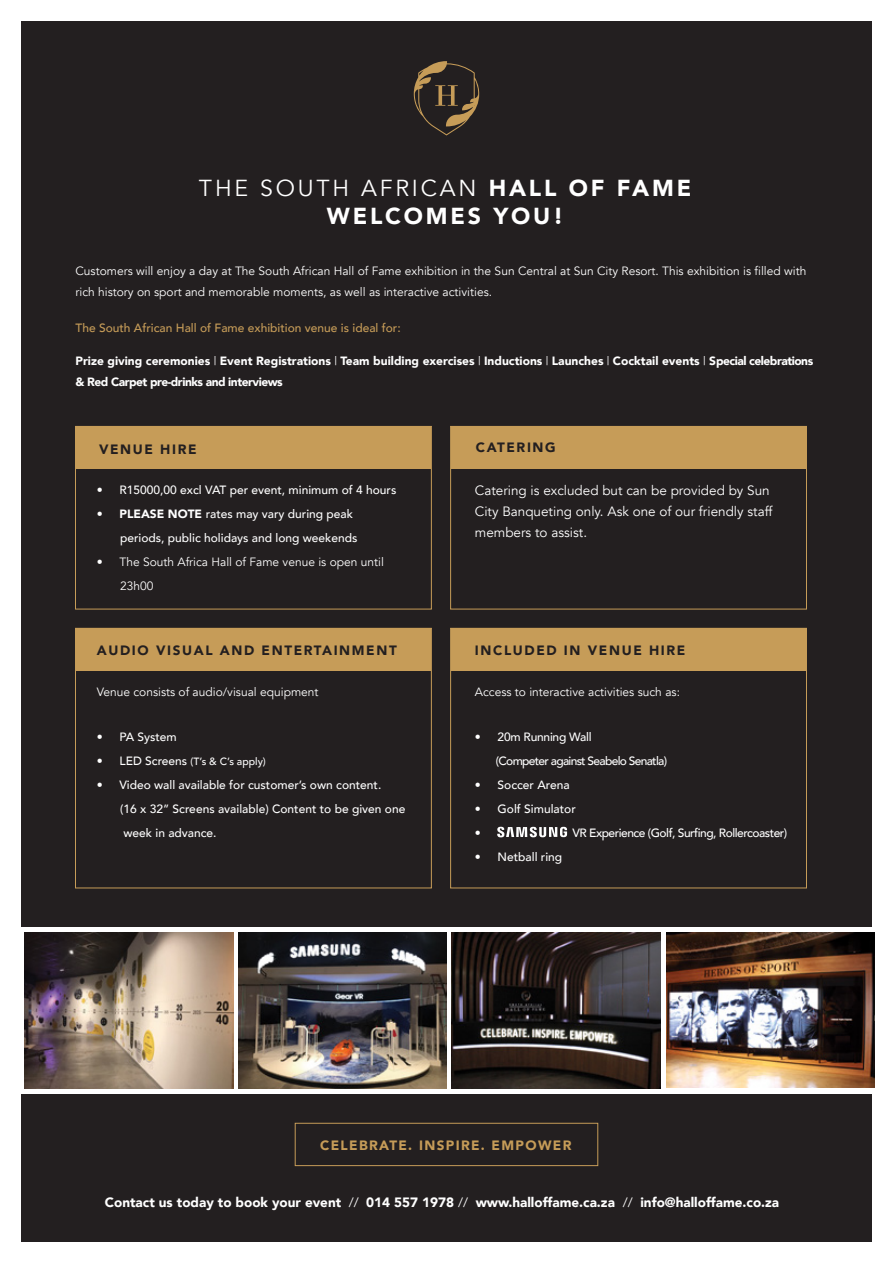
<style>
.page{position:relative;width:893px;height:1263px;background:#fff}
.page>*{position:absolute;margin:0;border:0;box-sizing:border-box;transform-origin:0 0}
.t1{font:900 23.1px/27.8px "Avenir";letter-spacing:.12em;color:#fff;text-align:center}
.t2{font:13.5px/21px "Avenir";color:#fff}
.t3{font:900 13.5px "Avenir";color:#fff}
.t4{font:900 13.5px "Avenir";letter-spacing:.12em;color:#231f20}
.t5{font:900 13.5px "Avenir";letter-spacing:.1em;color:#c69c58}
.t6{font:12px/21px "Avenir";color:#fff}
.t7{font:500 12px/24px "Avenir";color:#fff}
.t8{font:900 12px/21px "Avenir";color:#fff}
.t9{font:500 12px "Avenir";color:#c69c58}
.t10{font:500 12px/24px "Avenir";letter-spacing:-.06em;color:#fff}
.t11{font:500 12px "Avenir";letter-spacing:-.04em;color:#fff}
.t12{font:500 10.5px "Avenir";color:#fff}
.s1{font-weight:400}
.s2{font-weight:900}
.s3{font-weight:400;font-size:12px}
.s4{font-size:12px}
</style>
<div class="page">
<div style="left:21px;top:21px;width:851px;height:1221px;background:#231f20"></div>
<svg style="left:414px;top:61px;width:65px;height:74px"></svg>
<div style="left:75px;top:426px;width:357px;height:183px;border:1px solid #c69c58"></div>
<div style="left:450px;top:426px;width:357px;height:183px;border:1px solid #c69c58"></div>
<svg style="left:497px;top:827px;width:70px;height:10px"></svg>
<div style="left:3px;top:927px;width:887px;height:167px;background:#fff"></div>
<img style="left:24px;top:932px;width:209px;height:157px">
<img style="left:238px;top:932px;width:209px;height:156px">
<img style="left:452px;top:932px;width:209px;height:157px">
<img style="left:666px;top:932px;width:209px;height:156px">
<div style="left:75px;top:426px;width:356px;height:43px;background:#c69c58"></div>
<div style="left:451px;top:426px;width:355px;height:43px;background:#c69c58"></div>
<div style="left:75px;top:628px;width:356px;height:43px;background:#c69c58"></div>
<div style="left:451px;top:628px;width:355px;height:43px;background:#c69c58"></div>
<div style="left:295px;top:1123px;width:303px;height:43px;border:1px solid #c69c58"></div>
<h1 class="t1" style="left:199px;top:174px;width:494px"><span class="s1">THE SOUTH AFRICAN</span> HALL OF FAME<br>WELCOMES YOU!</h1>
<p class="t6" style="left:75px;top:260px;width:732px">Customers will enjoy a day at The South African Hall of Fame exhibition in the Sun Central at Sun City Resort. This exhibition is filled with rich history on sport and memorable moments, as well as interactive activities.</p>
<p class="t9" style="left:75px;top:317px;width:327px">The South African Hall of Fame exhibition venue is ideal for:</p>
<p class="t8" style="left:75px;top:350px;width:739px">Prize giving ceremonies <span class="s1">|</span> Event Registrations <span class="s1">|</span> Team building exercises <span class="s1">|</span> Inductions <span class="s1">|</span> Launches <span class="s1">|</span> Cocktail events <span class="s1">|</span> Special celebrations &amp; Red Carpet pre-drinks and interviews</p>
<p class="t4" style="left:99px;top:437px;width:99px">VENUE HIRE</p>
<p class="t7" style="left:97px;top:477px;width:301px"><span class="s1">•</span> R15000,00 excl VAT per event, minimum of 4 hours</p>
<p class="t7" style="left:120px;top:501px;width:239px;text-indent:-23px"><span class="s1">•</span> <span class="s2">PLEASE NOTE</span> rates may vary during peak periods, public holidays and long weekends</p>
<p class="t6" style="left:120px;top:550px;width:265px;line-height:24px;text-indent:-23px">• The South Africa Hall of Fame venue is open until<br>23h00</p>
<p class="t4" style="left:97px;top:639px;width:301px">AUDIO VISUAL AND ENTERTAINMENT</p>
<p class="t6" style="left:97px;top:682px;width:223px">Venue consists of audio/visual equipment</p>
<p class="t7" style="left:97px;top:724px;width:82px"><span class="s1">•</span> PA System</p>
<p class="t12" style="left:97px;top:752px;width:171px"><span class="s3">•</span> <span class="s4">LED Screens</span> (T’s &amp; C’s apply)</p>
<p class="t7" style="left:120px;top:772px;width:287px;text-indent:-23px">• Video wall available for customer’s own content.<br>(16 x 32” Screens available) Content to be given one week in advance.</p>
<p class="t4" style="left:476px;top:436px;width:81px">CATERING</p>
<p class="t2" style="left:475px;top:480px;width:299px">Catering is excluded but can be provided by Sun<br>City Banqueting only. Ask one of our friendly staff members to assist.</p>
<p class="t4" style="left:475px;top:639px;width:212px">INCLUDED IN VENUE HIRE</p>
<p class="t6" style="left:475px;top:682px;width:207px">Access to interactive activities such as:</p>
<p class="t10" style="left:496px;top:724px;width:173px;text-indent:-21px"><span class="s1">•</span> 20m Running Wall<br>(Competer against Seabelo Senatla)</p>
<p class="t7" style="left:475px;top:772px;width:96px"><span class="s1">•</span> Soccer Arena</p>
<p class="t7" style="left:475px;top:796px;width:102px"><span class="s1">•</span> Golf Simulator <span class="s1">•</span></p>
<p class="t11" style="left:572px;top:822px;width:216px">VR Experience (Golf, Surfing, Rollercoaster)</p>
<p class="t7" style="left:475px;top:844px;width:89px"><span class="s1">•</span> Netball ring</p>
<p class="t5" style="left:320px;top:1134px;width:253px">CELEBRATE. INSPIRE. EMPOWER</p>
<p class="t3" style="left:105px;top:1190px;width:676px">Contact us today to book your event <span class="s1">//</span> 014 557 1978 <span class="s1">//</span> www.halloffame.ca.za <span class="s1">//</span> info@halloffame.co.za</p>
</div>
